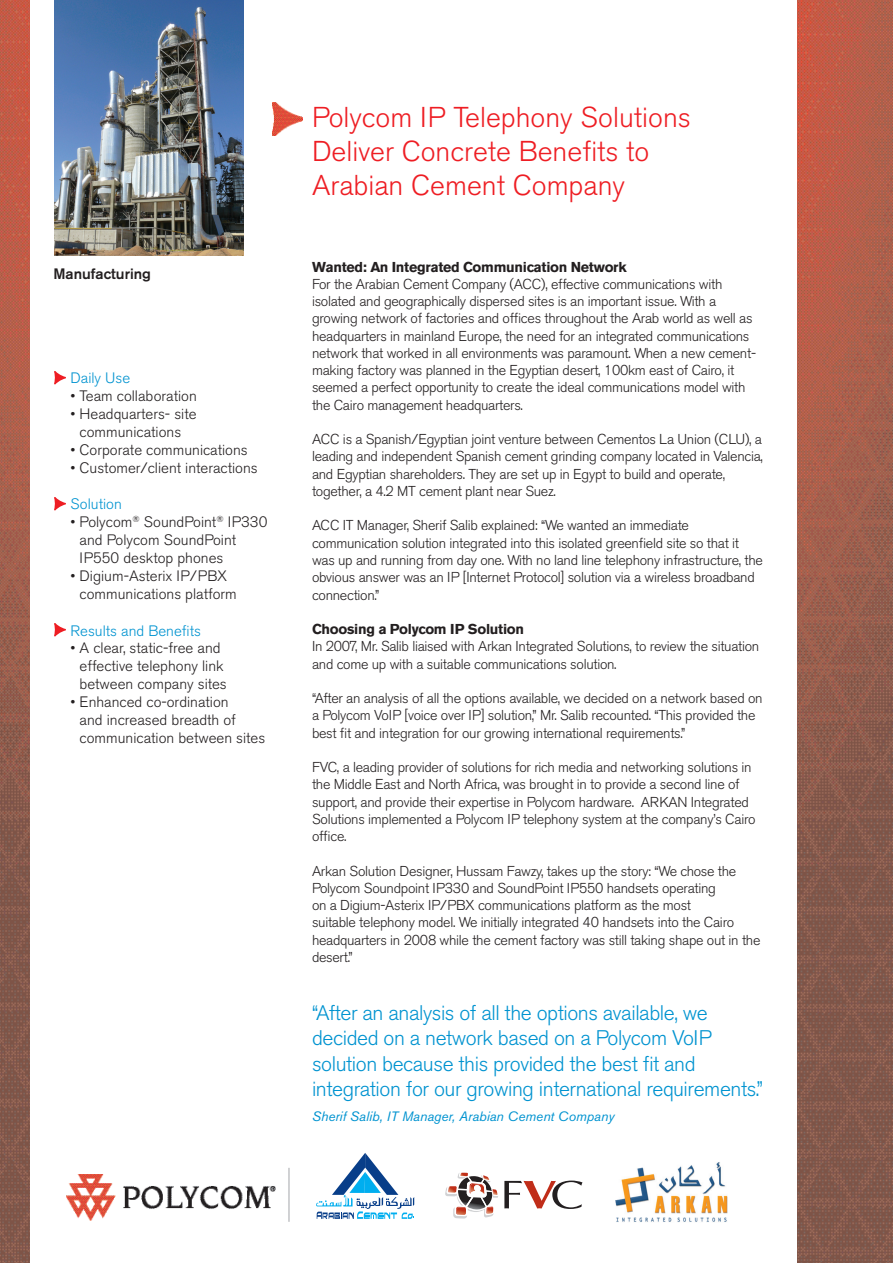
<style>
.page{position:relative;width:893px;height:1263px;background:#fff}
.page>*{position:absolute;margin:0;border:0;box-sizing:border-box;transform-origin:0 0}
.t1{font:300 28.5px/34.2px "Akzidenz Grotesk BE";color:#ee1d23}
.t2{font:300 21px/25.2px "Akzidenz Grotesk BE";letter-spacing:-.02em;color:#0093d0}
.t3{font:300 15px/18px "Akzidenz Grotesk BE";color:#231f20}
.t4{font:300 15px "Akzidenz Grotesk BE";color:#0093d0}
.t5{font:500 15px "Akzidenz Grotesk BE";color:#231f20}
.t6{font:300 14.25px/17.2px "Akzidenz Grotesk BE";letter-spacing:-.02em;color:#231f20}
.t7{font:700 14.25px "Akzidenz Grotesk BE";letter-spacing:-.02em;color:#231f20}
.t8{font:italic 13.5px "Akzidenz Grotesk BE";color:#0093d0}
</style>
<div class="page">
<img style="left:67px;top:1174px;width:208px;height:46px">
<img style="left:797px;top:0;width:96px;height:1263px">
<svg style="left:54px;top:371px;width:12px;height:13px"></svg>
<svg style="left:54px;top:497px;width:12px;height:13px"></svg>
<svg style="left:54px;top:623px;width:12px;height:13px"></svg>
<img style="left:273px;top:102px;width:30px;height:34px">
<img style="left:0;top:0;width:29px;height:1263px">
<hr style="left:289px;top:1168px;width:1px;height:54px;background:#a4a5a9">
<img style="left:54px;top:0;width:189px;height:255px">
<svg style="left:316px;top:1153px;width:99px;height:66px"></svg>
<svg style="left:445px;top:1172px;width:53px;height:46px"></svg>
<svg style="left:504px;top:1180px;width:78px;height:29px"></svg>
<img style="left:615px;top:1162px;width:113px;height:60px">
<p class="t5" style="left:53px;top:264px;width:99px">Manufacturing</p>
<p class="t4" style="left:71px;top:369px;width:61px">Daily Use</p>
<p class="t3" style="left:71px;top:387px;width:128px">• Team collaboration</p>
<p class="t3" style="left:71px;top:405px;width:127px;text-align:center">• Headquarters- site communications</p>
<p class="t3" style="left:71px;top:441px;width:179px">• Corporate communications</p>
<p class="t3" style="left:71px;top:459px;width:189px">• Customer/client interactions</p>
<p class="t4" style="left:71px;top:495px;width:53px">Solution</p>
<p class="t3" style="left:80px;top:513px;width:190px;text-indent:-9px">• Polycom<sup>®</sup> SoundPoint<sup>®</sup> IP330 and Polycom SoundPoint<br>IP550 desktop phones</p>
<p class="t3" style="left:80px;top:567px;width:159px;text-indent:-9px">• Digium-Asterix IP/PBX communications platform</p>
<p class="t4" style="left:71px;top:623px;width:132px">Results and Benefits</p>
<p class="t3" style="left:80px;top:639px;width:149px;text-indent:-9px">• A clear, static-free and effective telephony link between company sites</p>
<p class="t3" style="left:80px;top:693px;width:187px;text-indent:-9px">• Enhanced co-ordination<br>and increased breadth of communication between sites</p>
<h1 class="t1" style="left:312px;top:101px;width:380px">Polycom IP Telephony Solutions<br>Deliver Concrete Benefits to<br>Arabian Cement Company</h1>
<p class="t7" style="left:312px;top:258px;width:316px">Wanted: An Integrated Communication Network</p>
<p class="t6" style="left:312px;top:276px;width:445px">For the Arabian Cement Company (ACC), effective communications with isolated and geographically dispersed sites is an important issue. With a growing network of factories and offices throughout the Arab world as well as headquarters in mainland Europe, the need for an integrated communications network that worked in all environments was paramount. When a new cement&shy;making factory was planned in the Egyptian desert, 100km east of Cairo, it seemed a perfect opportunity to create the ideal communications model with the Cairo management headquarters.</p>
<p class="t6" style="left:312px;top:431px;width:452px">ACC is a Spanish/Egyptian joint venture between Cementos La Union (CLU), a leading and independent Spanish cement grinding company located in Valencia, and Egyptian shareholders. They are set up in Egypt to build and operate, together, a 4.2 MT cement plant near Suez.</p>
<p class="t6" style="left:312px;top:517px;width:452px">ACC IT Manager, Sherif Salib explained: “We wanted an immediate communication solution integrated into this isolated greenfield site so that it was up and running from day one. With no land line telephony infrastructure, the obvious answer was an IP [Internet Protocol] solution via a wireless broadband connection.”</p>
<p class="t7" style="left:312px;top:621px;width:214px">Choosing a Polycom IP Solution</p>
<p class="t6" style="left:312px;top:638px;width:449px">In 2007, Mr. Salib liaised with Arkan Integrated Solutions, to review the situation and come up with a suitable communications solution.</p>
<p class="t6" style="left:312px;top:690px;width:452px">“After an analysis of all the options available, we decided on a network based on a Polycom VoIP [voice over IP] solution,” Mr. Salib recounted. “This provided the best fit and integration for our growing international requirements.”</p>
<p class="t6" style="left:312px;top:759px;width:445px">FVC, a leading provider of solutions for rich media and networking solutions in the Middle East and North Africa, was brought in to provide a second line of support, and provide their expertise in Polycom hardware. ARKAN Integrated Solutions implemented a Polycom IP telephony system at the company’s Cairo office.</p>
<p class="t6" style="left:312px;top:862px;width:450px">Arkan Solution Designer, Hussam Fawzy, takes up the story: “We chose the Polycom Soundpoint IP330 and SoundPoint IP550 handsets operating<br>on a Digium-Asterix IP/PBX communications platform as the most<br>suitable telephony model. We initially integrated 40 handsets into the Cairo headquarters in 2008 while the cement factory was still taking shape out in the desert.”</p>
<h2 class="t2" style="left:312px;top:1001px;width:452px">“After an analysis of all the options available, we decided on a network based on a Polycom VoIP solution because this provided the best fit and integration for our growing international requirements.”</h2>
<p class="t8" style="left:312px;top:1108px;width:304px">Sherif Salib, IT Manager, Arabian Cement Company</p>
</div>
